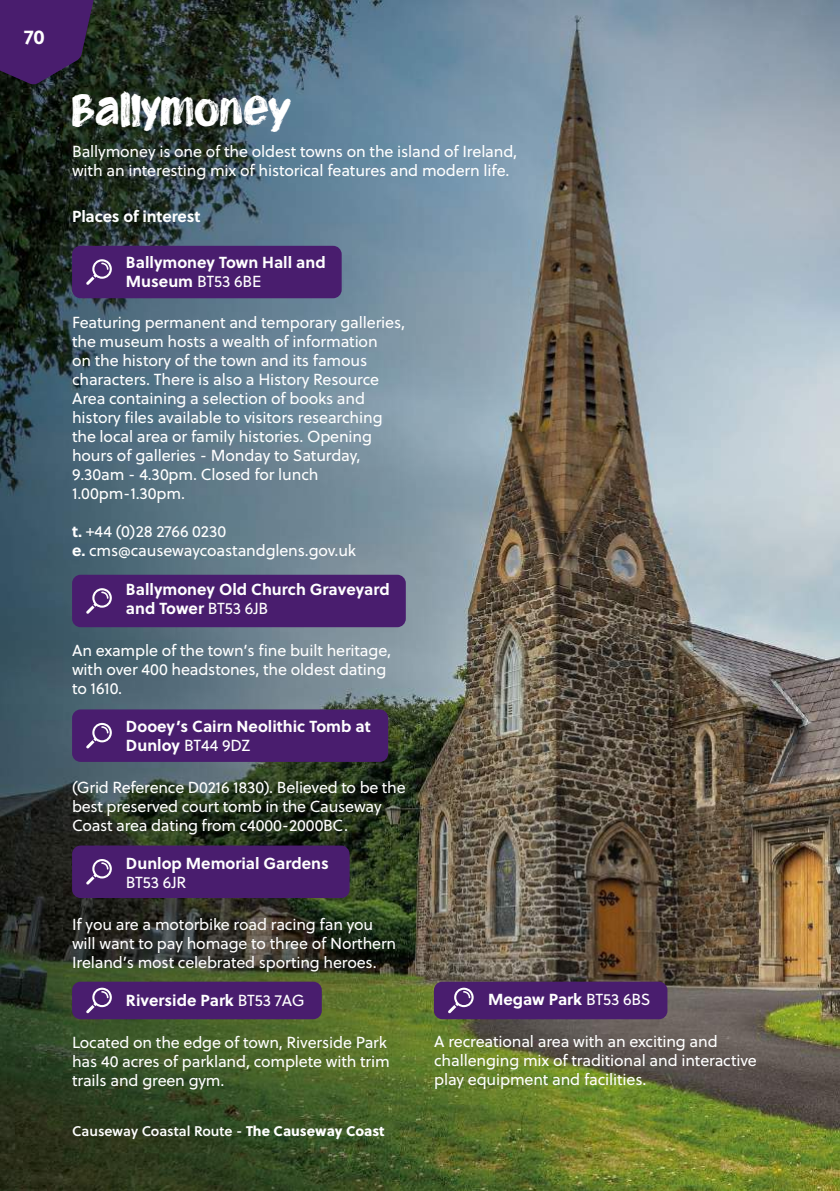
<style>
.page{position:relative;width:840px;height:1191px;background:#fff}
.page>*{position:absolute;margin:0;border:0;box-sizing:border-box;transform-origin:0 0}
.t1{font:40px "Giant Spirit";color:#fff}
.t2{font:700 20px "Soleil";color:#fff}
.t3{font:16px/19px "Soleil";letter-spacing:-.01em;color:#fff}
.t4{font:700 16px/19.2px "Soleil";color:#fff}
.t5{font:14px "Soleil Sb";color:#fff}
.s1{font-weight:400}
.s2{font-weight:700}
.s3{font-family:"Soleil Xb"}
</style>
<div class="page">
<img style="left:0;top:0;width:839px;height:1191px">
<svg style="left:0;top:0;width:97px;height:84px;background:#3e1f5b"></svg>
<div style="left:72px;top:246px;width:269px;height:52px;background:#491d6e;border-radius:9px"></div>
<svg style="left:86px;top:259px;width:26px;height:26px"></svg>
<div style="left:72px;top:575px;width:333px;height:52px;background:#491d6e;border-radius:9px"></div>
<svg style="left:86px;top:588px;width:26px;height:26px"></svg>
<div style="left:72px;top:709px;width:316px;height:53px;background:#491d6e;border-radius:9px"></div>
<svg style="left:86px;top:723px;width:26px;height:25px"></svg>
<div style="left:72px;top:845px;width:277px;height:53px;background:#491d6e;border-radius:9px"></div>
<svg style="left:86px;top:859px;width:26px;height:25px"></svg>
<div style="left:72px;top:981px;width:249px;height:38px;background:#491d6e;border-radius:9px"></div>
<svg style="left:86px;top:987px;width:26px;height:26px"></svg>
<div style="left:433px;top:981px;width:234px;height:38px;background:#491d6e;border-radius:9px"></div>
<svg style="left:448px;top:987px;width:25px;height:26px"></svg>
<p class="t2" style="left:24px;top:21px;width:22px">70</p>
<h1 class="t1" style="left:72px;top:79px;width:220px">Ballymoney</h1>
<p class="t3" style="left:72px;top:142px;width:446px">Ballymoney is one of the oldest towns on the island of Ireland, with an interesting mix of historical features and modern life.</p>
<p class="t4" style="left:72px;top:206px;width:130px">Places of interest</p>
<p class="t4" style="left:126px;top:251px;width:201px">Ballymoney Town Hall and<br>Museum <span class="s1">BT53 6BE</span></p>
<p class="t3" style="left:72px;top:313px;width:334px">Featuring permanent and temporary galleries, the museum hosts a wealth of information<br>on the history of the town and its famous characters. There is also a History Resource Area containing a selection of books and history files available to visitors researching the local area or family histories. Opening hours of galleries - Monday to Saturday, 9.30am - 4.30pm. Closed for lunch 1.00pm-1.30pm.</p>
<p class="t3" style="left:72px;top:522px;width:285px"><span class="s2">t.</span> +44 (0)28 2766 0230<br><span class="s2">e.</span> cms@causewaycoastandglens.gov.uk</p>
<p class="t4" style="left:126px;top:578px;width:265px">Ballymoney Old Church Graveyard and Tower <span class="s1">BT53 6JB</span></p>
<p class="t3" style="left:72px;top:640px;width:320px">An example of the town’s fine built heritage, with over 400 headstones, the oldest dating to 1610.</p>
<p class="t4" style="left:126px;top:715px;width:246px">Dooey’s Cairn Neolithic Tomb at<br>Dunloy <span class="s1">BT44 9DZ</span></p>
<p class="t3" style="left:72px;top:777px;width:335px">(Grid Reference D0216 1830). Believed to be the best preserved court tomb in the Causeway<br>Coast area dating from c4000-2000BC.</p>
<p class="t4" style="left:126px;top:852px;width:204px">Dunlop Memorial Gardens</p>
<p class="t3" style="left:126px;top:872px;width:62px">BT53 6JR</p>
<p class="t3" style="left:72px;top:914px;width:325px">If you are a motorbike road racing fan you will want to pay homage to three of Northern<br>Ireland’s most celebrated sporting heroes.</p>
<p class="t4" style="left:126px;top:990px;width:180px">Riverside Park <span class="s1">BT53 7AG</span></p>
<p class="t3" style="left:72px;top:1032px;width:319px">Located on the edge of town, Riverside Park has 40 acres of parkland, complete with trim trails and green gym.</p>
<p class="t4" style="left:488px;top:989px;width:164px">Megaw Park <span class="s1">BT53 6BS</span></p>
<p class="t3" style="left:434px;top:1031px;width:324px">A recreational area with an exciting and challenging mix of traditional and interactive play equipment and facilities.</p>
<p class="t5" style="left:72px;top:1120px;width:314px">Causeway Coastal Route - <span class="s3">The Causeway Coast</span></p>
</div>
